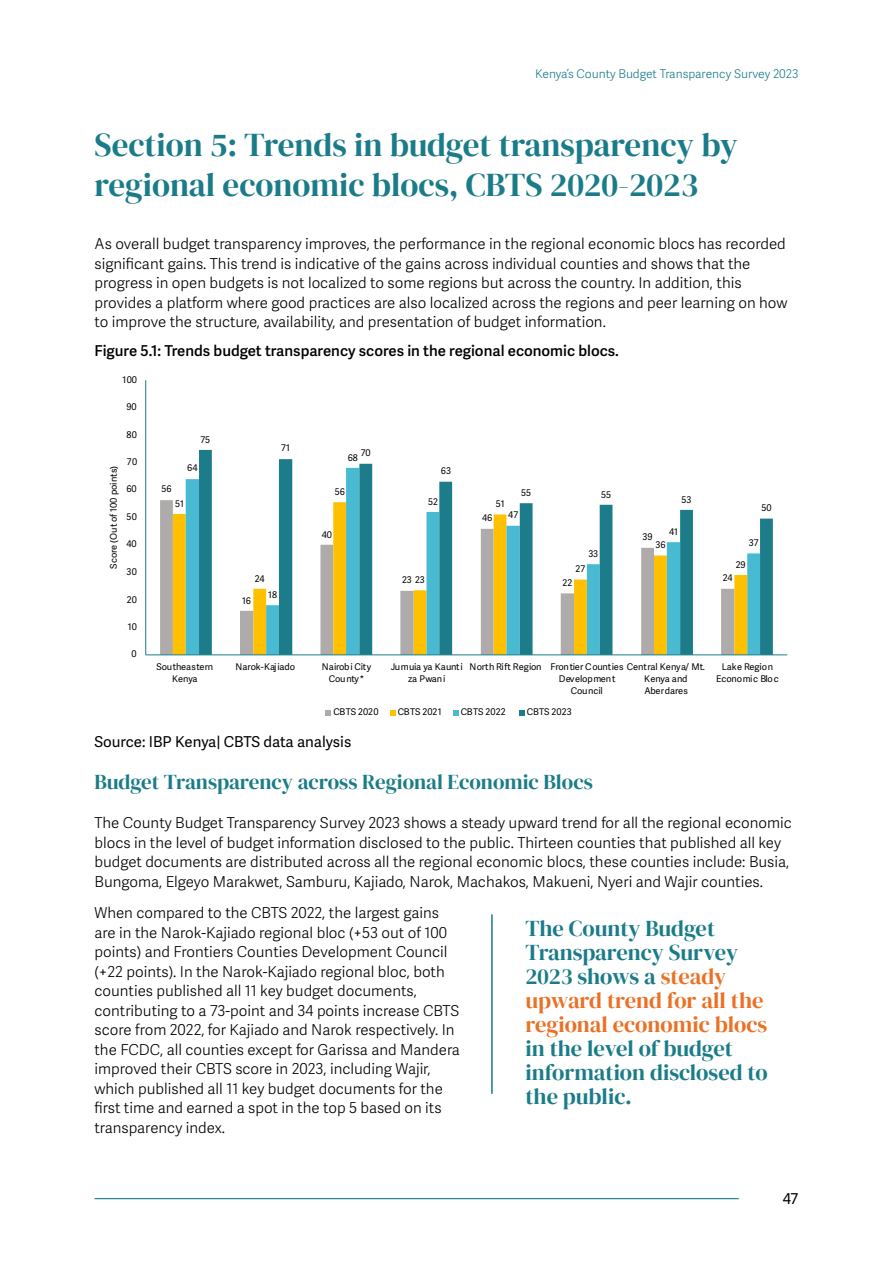
<style>
.page{position:relative;width:893px;height:1263px;background:#fff}
.page>*{position:absolute;margin:0;border:0;box-sizing:border-box;transform-origin:0 0}
.t1{font:33px/40.5px "DM Serif Display";color:#1b7c89}
.t2{font:22.5px/24px "DM Serif Display";color:#ea7125}
.t3{font:22.5px/24px "DM Serif Display";color:#1b7c89}
.t4{font:21px "DM Serif Display";color:#1b7c89}
.t5{font:300 15px/19.5px "Adelle Sans";color:#000}
.t6{font:600 15px "Adelle Sans";color:#000}
.t7{font:15px "Adelle Sans";color:#000}
.t8{font:300 12px "Adelle Sans";color:#1b7c89}
.t9{font:9.15px/11.9px "Adelle Sans";color:#000;text-align:center}
.t10{font:9.15px/11.9px "Adelle Sans";letter-spacing:-.025em;color:#000;text-align:center}
.t11{font:9.15px/11.9px "Adelle Sans";letter-spacing:-.02em;color:#000;text-align:center}
.s1{color:#1b7c89}
</style>
<div class="page">
<hr style="left:94px;top:1198px;width:645px;height:1px;background:#1b7c89">
<svg style="left:160px;top:500px;width:26px;height:154px;background:#b1adab"></svg>
<svg style="left:173px;top:502px;width:13px;height:152px;background:#fac51c"></svg>
<div style="left:186px;top:479px;width:13px;height:175px;background:#48bbd2"></div>
<svg style="left:199px;top:450px;width:574px;height:204px"></svg>
<hr style="left:145px;top:380px;width:1px;height:275px;background:#1c7c89">
<hr style="left:146px;top:654px;width:641px;height:1px;background:#1c7c89">
<svg style="left:326px;top:710px;width:5px;height:5px"></svg>
<svg style="left:390px;top:710px;width:5px;height:5px"></svg>
<svg style="left:453px;top:710px;width:5px;height:5px"></svg>
<svg style="left:519px;top:710px;width:5px;height:5px"></svg>
<hr style="left:491px;top:914px;width:2px;height:180px;background:#1b7c89">
<p class="t8" style="left:535px;top:67px;width:265px">Kenya’s County Budget Transparency Survey 2023</p>
<h1 class="t1" style="left:94px;top:125px;width:645px">Section 5: Trends in budget transparency by regional economic blocs, CBTS 2020-2023</h1>
<p class="t5" style="left:94px;top:235px;width:695px">As overall budget transparency improves, the performance in the regional economic blocs has recorded significant gains. This trend is indicative of the gains across individual counties and shows that the progress in open budgets is not localized to some regions but across the country. In addition, this provides a platform where good practices are also localized across the regions and peer learning on how to improve the structure, availability, and presentation of budget information.</p>
<p class="t6" style="left:94px;top:342px;width:526px">Figure 5.1: Trends budget transparency scores in the regional economic blocs.</p>
<p class="t9" style="left:123px;top:374px;width:16px">100</p>
<p class="t9" style="left:126px;top:402px;width:12px">90</p>
<p class="t9" style="left:127px;top:429px;width:12px">80</p>
<p class="t9" style="left:108px;top:569px;width:104px;rotate:-90deg">Score (Out of 100 points)</p>
<p class="t9" style="left:127px;top:456px;width:12px">70</p>
<p class="t9" style="left:126px;top:484px;width:12px">60</p>
<p class="t9" style="left:127px;top:511px;width:12px">50</p>
<p class="t9" style="left:127px;top:538px;width:12px">40</p>
<p class="t9" style="left:127px;top:566px;width:12px">30</p>
<p class="t9" style="left:127px;top:594px;width:12px">20</p>
<p class="t9" style="left:128px;top:621px;width:11px">10</p>
<p class="t9" style="left:132px;top:648px;width:7px">0</p>
<p class="t9" style="left:201px;top:434px;width:11px">75</p>
<p class="t9" style="left:281px;top:443px;width:10px">71</p>
<p class="t9" style="left:361px;top:447px;width:11px">70</p>
<p class="t9" style="left:348px;top:452px;width:12px">68</p>
<p class="t9" style="left:187px;top:463px;width:12px">64</p>
<p class="t9" style="left:441px;top:465px;width:12px">63</p>
<p class="t9" style="left:161px;top:484px;width:12px">56</p>
<p class="t9" style="left:175px;top:498px;width:10px">51</p>
<p class="t9" style="left:335px;top:486px;width:12px">56</p>
<p class="t9" style="left:428px;top:496px;width:11px">52</p>
<p class="t9" style="left:496px;top:498px;width:10px">51</p>
<p class="t9" style="left:521px;top:487px;width:11px">55</p>
<p class="t9" style="left:601px;top:489px;width:11px">55</p>
<p class="t9" style="left:482px;top:512px;width:12px">46</p>
<p class="t9" style="left:508px;top:509px;width:11px">47</p>
<p class="t9" style="left:681px;top:494px;width:11px">53</p>
<p class="t9" style="left:761px;top:502px;width:12px">50</p>
<p class="t9" style="left:322px;top:529px;width:12px">40</p>
<p class="t9" style="left:669px;top:526px;width:10px">41</p>
<p class="t9" style="left:642px;top:531px;width:12px">39</p>
<p class="t9" style="left:655px;top:539px;width:12px">36</p>
<p class="t9" style="left:749px;top:537px;width:11px">37</p>
<p class="t9" style="left:588px;top:548px;width:11px">33</p>
<p class="t9" style="left:576px;top:563px;width:11px">27</p>
<p class="t9" style="left:736px;top:559px;width:12px">29</p>
<p class="t9" style="left:255px;top:573px;width:11px">24</p>
<p class="t9" style="left:402px;top:574px;width:24px">23 23</p>
<p class="t9" style="left:563px;top:577px;width:11px">22</p>
<p class="t9" style="left:723px;top:572px;width:11px">24</p>
<p class="t9" style="left:242px;top:595px;width:11px">16</p>
<p class="t9" style="left:268px;top:589px;width:10px">18</p>
<p class="t11" style="left:157px;top:661px;width:58px">Southeastern<br>Kenya</p>
<p class="t9" style="left:235px;top:661px;width:61px">Narok-Kajiado</p>
<p class="t10" style="left:322px;top:661px;width:51px">Nairobi City<br>County*</p>
<p class="t9" style="left:391px;top:661px;width:73px">Jumuia ya Kaunti za Pwani</p>
<p class="t9" style="left:470px;top:661px;width:237px">North Rift Region Frontier Counties Central Kenya/ Mt.<br>Development<br>Council</p>
<p class="t9" style="left:644px;top:673px;width:45px;line-height:12.3px;text-align:left">Kenya and<br>Aberdares</p>
<p class="t9" style="left:716px;top:661px;width:64px">Lake Region<br>Economic Bloc</p>
<p class="t9" style="left:333px;top:706px;width:47px">CBTS 2020</p>
<p class="t9" style="left:398px;top:706px;width:45px">CBTS 2021</p>
<p class="t9" style="left:461px;top:706px;width:46px">CBTS 2022</p>
<p class="t9" style="left:527px;top:706px;width:46px">CBTS 2023</p>
<p class="t7" style="left:94px;top:733px;width:258px">Source: IBP Kenya| CBTS data analysis</p>
<h3 class="t4" style="left:94px;top:769px;width:500px">Budget Transparency across Regional Economic Blocs</h3>
<p class="t5" style="left:94px;top:814px;width:699px">The County Budget Transparency Survey 2023 shows a steady upward trend for all the regional economic blocs in the level of budget information disclosed to the public. Thirteen counties that published all key budget documents are distributed across all the regional economic blocs, these counties include: Busia, Bungoma, Elgeyo Marakwet, Samburu, Kajiado, Narok, Machakos, Makueni, Nyeri and Wajir counties.</p>
<p class="t5" style="left:94px;top:904px;width:367px">When compared to the CBTS 2022, the largest gains are in the Narok-Kajiado regional bloc (+53 out of 100 points) and Frontiers Counties Development Council (+22 points). In the Narok-Kajiado regional bloc, both counties published all 11 key budget documents, contributing to a 73-point and 34 points increase CBTS score from 2022, for Kajiado and Narok respectively. In the FCDC, all counties except for Garissa and Mandera improved their CBTS score in 2023, including Wajir, which published all 11 key budget documents for the first time and earned a spot in the top 5 based on its transparency index.</p>
<h2 class="t2" style="left:525px;top:917px;width:243px"><span class="s1">The County Budget<br>Transparency Survey<br>2023 shows a</span> steady upward trend for all the regional economic blocs</h2>
<h2 class="t3" style="left:525px;top:1037px;width:244px">in the level of budget information disclosed to the public.</h2>
<p class="t7" style="left:783px;top:1190px;width:17px">47</p>
</div>
